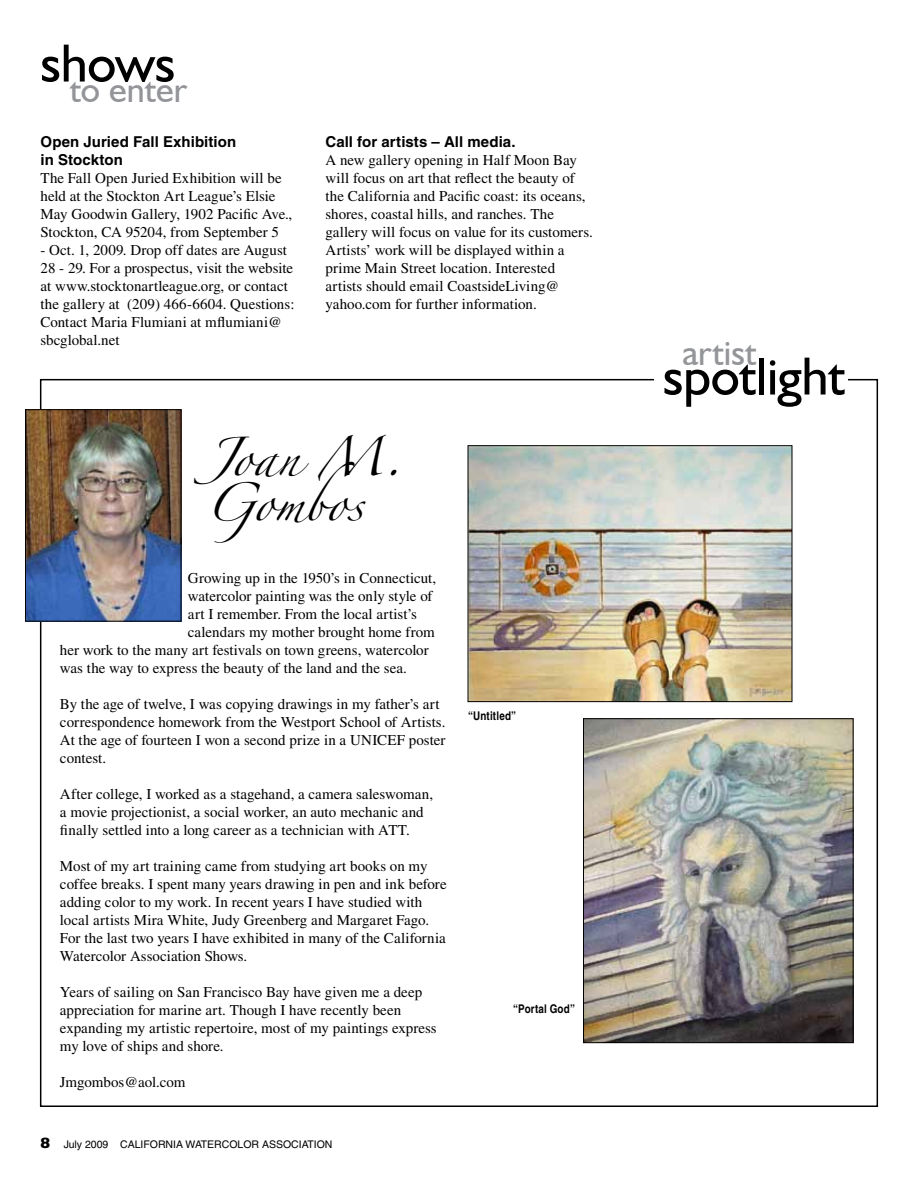
<style>
.page{position:relative;width:918px;height:1188px;background:#fff}
.page>*{position:absolute;margin:0;border:0;box-sizing:border-box;transform-origin:0 0}
.t1{font:54px "Humanist 521 BT";letter-spacing:-.005em;color:#000}
.t2{font:36px "Humanist 521 BT";color:#939598}
.t3{font:34.5px/45px "Zapfino";color:#000}
.t4{font:15px/18px "Times";color:#000}
.t5{font:700 15px/18px "Helvetica";letter-spacing:.005em;color:#000}
.t6{font:700 condensed 12px "Helvetica";letter-spacing:.015em;color:#000}
.t7{font:10.5px "Helvetica";color:#000}
.s1{font-family:"Humanist 521 BT";font-weight:800;font-size:15px}
</style>
<div class="page">
<img style="left:470px;top:448px;width:320px;height:252px">
<img style="left:585px;top:720px;width:266px;height:321px">
<div style="left:583px;top:718px;width:270px;height:325px;border:1px solid #000"></div>
<img style="left:27px;top:412px;width:152px;height:207px">
<div style="left:25px;top:410px;width:156px;height:211px;border:1px solid #000"></div>
<h1 class="t1" style="left:40px;top:30px;width:136px">shows</h1>
<h2 class="t2" style="left:70px;top:68px;width:119px">to enter</h2>
<p class="t5" style="left:40px;top:132px;width:197px">Open Juried Fall Exhibition in Stockton</p>
<p class="t4" style="left:40px;top:168px;width:253px">The Fall Open Juried Exhibition will be held at the Stockton Art League’s Elsie May Goodwin Gallery, 1902 Pacific Ave., Stockton, CA 95204, from September 5</p>
<p class="t4" style="left:40px;top:240px;width:256px">- Oct. 1, 2009. Drop off dates are August 28 - 29. For a prospectus, visit the website at www.stocktonartleague.org, or contact the gallery at (209) 466-6604. Questions:<br>Contact Maria Flumiani at mflumiani@ sbcglobal.net</p>
<p class="t5" style="left:326px;top:132px;width:192px">Call for artists – All media.</p>
<p class="t4" style="left:326px;top:151px;width:269px">A new gallery opening in Half Moon Bay will focus on art that reflect the beauty of the California and Pacific coast: its oceans, shores, coastal hills, and ranches. The gallery will focus on value for its customers.<br>Artists’ work will be displayed within a prime Main Street location. Interested artists should email CoastsideLiving@ yahoo.com for further information.</p>
<h3 class="t3" style="left:188px;top:441px;width:234px">!"#$%!&amp;'! !(#)*#+</h3>
<p class="t4" style="left:188px;top:569px;width:250px">Growing up in the 1950’s in Connecticut,</p>
<p class="t4" style="left:188px;top:587px;width:246px">watercolor painting was the only style of</p>
<p class="t4" style="left:188px;top:605px;width:231px">art I remember. From the local artist’s</p>
<p class="t4" style="left:188px;top:623px;width:248px">calendars my mother brought home from</p>
<p class="t4" style="left:60px;top:641px;width:370px">her work to the many art festivals on town greens, watercolor</p>
<p class="t4" style="left:60px;top:659px;width:349px">was the way to express the beauty of the land and the sea.</p>
<p class="t4" style="left:60px;top:695px;width:387px">By the age of twelve, I was copying drawings in my father’s art correspondence homework from the Westport School of Artists.<br>At the age of fourteen I won a second prize in a UNICEF poster contest.</p>
<p class="t4" style="left:60px;top:785px;width:375px">After college, I worked as a stagehand, a camera saleswoman, a movie projectionist, a social worker, an auto mechanic and finally settled into a long career as a technician with ATT.</p>
<p class="t4" style="left:60px;top:857px;width:388px">Most of my art training came from studying art books on my coffee breaks. I spent many years drawing in pen and ink before adding color to my work. In recent years I have studied with local artists Mira White, Judy Greenberg and Margaret Fago.<br>For the last two years I have exhibited in many of the California Watercolor Association Shows.</p>
<p class="t4" style="left:60px;top:983px;width:378px">Years of sailing on San Francisco Bay have given me a deep appreciation for marine art. Though I have recently been expanding my artistic repertoire, most of my paintings express my love of ships and shore.</p>
<p class="t4" style="left:60px;top:1073px;width:127px">Jmgombos@aol.com</p>
<p class="t7" style="left:40px;top:1138px;width:294px"><span class="s1">8</span> July 2009 CALIFORNIA WATERCOLOR ASSOCIATION</p>
<p class="t6" style="left:468px;top:709px;width:50px">“Untitled”</p>
<p class="t6" style="left:513px;top:1001px;width:63px">“Portal God”</p>
<h2 class="t2" style="left:682px;top:330px;width:76px">artist</h2>
<h1 class="t1" style="left:663px;top:343px;width:184px">spotlight</h1>
</div>
